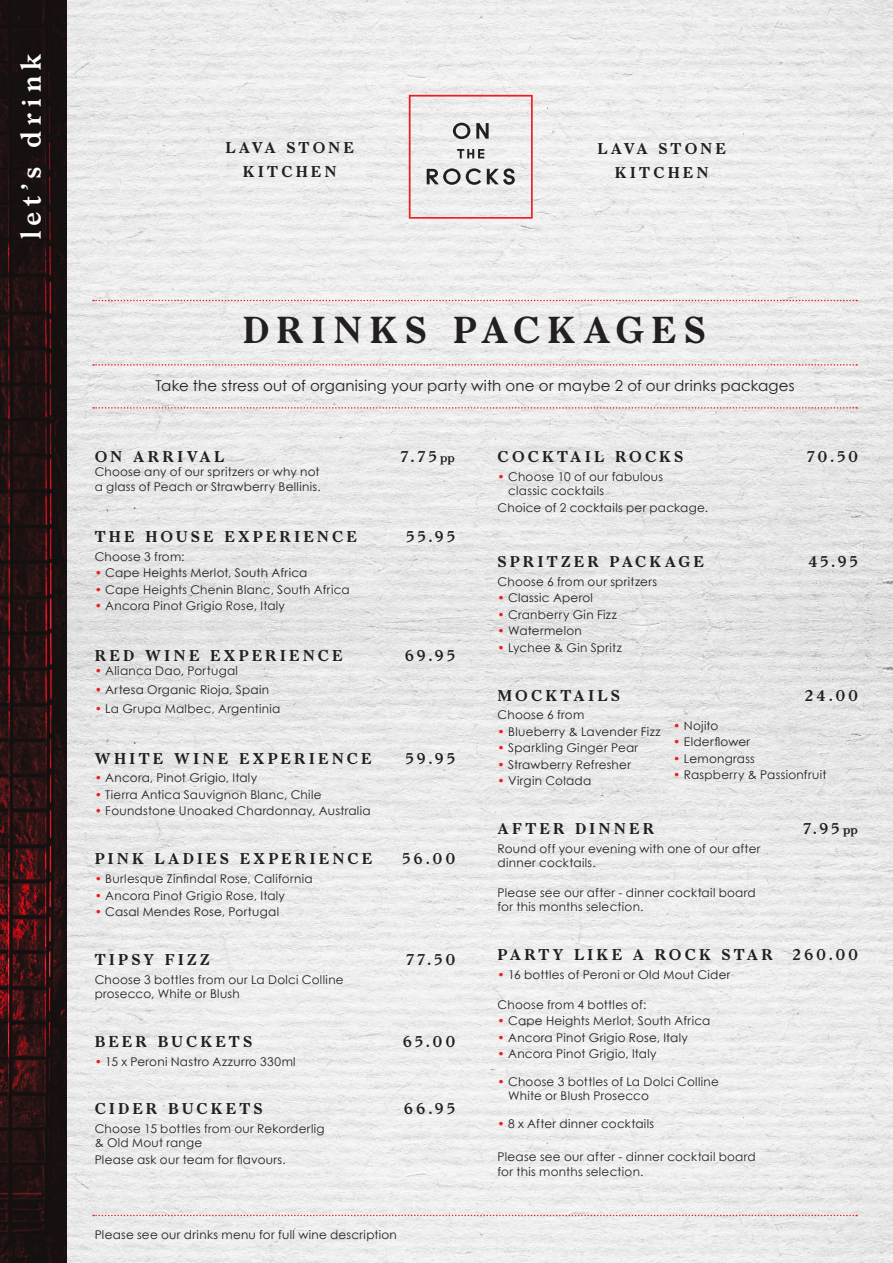
<style>
.page{position:relative;width:893px;height:1263px;background:#fff}
.page>*{position:absolute;margin:0;border:0;box-sizing:border-box;transform-origin:0 0}
.t1{font:600 36px "Larish Neue";letter-spacing:.185em;color:#231f20}
.t2{font:600 27px "Larish Neue";letter-spacing:.215em;color:#fff}
.t3{font:600 15px/24.5px "Larish Neue";letter-spacing:.205em;color:#231f20;text-align:center}
.t4{font:15px "Century Gothic";letter-spacing:.01em;color:#231f20}
.t5{font:12px/14.4px "Century Gothic";letter-spacing:.02em;color:#231f20}
.s1{font-size:12px}
.s2{color:#ee1d23}
</style>
<div class="page">
<img style="left:67px;top:0;width:826px;height:624px">
<img style="left:67px;top:624px;width:826px;height:639px">
<div style="left:409px;top:95px;width:124px;height:124px;border:2px solid #ee1d23"></div>
<svg style="left:427px;top:168px;width:54px;height:17px"></svg>
<svg style="left:487px;top:168px;width:28px;height:17px"></svg>
<svg style="left:457px;top:149px;width:27px;height:9px"></svg>
<svg style="left:476px;top:123px;width:13px;height:16px"></svg>
<svg style="left:453px;top:123px;width:17px;height:16px"></svg>
<svg style="left:93px;top:364px;width:764px;height:2px;background:#ebb3b4"></svg>
<svg style="left:93px;top:407px;width:764px;height:2px;background:#eab2b4"></svg>
<svg style="left:93px;top:300px;width:764px;height:1px"></svg>
<svg style="left:93px;top:1215px;width:764px;height:1px"></svg>
<img style="left:0;top:0;width:67px;height:1263px">
<p class="t2" style="left:10px;top:239px;width:187px;rotate:-90deg">let’s drink</p>
<p class="t3" style="left:225px;top:134px;width:130px">LAVA STONE<br>KITCHEN</p>
<p class="t3" style="left:597px;top:135px;width:130px">LAVA STONE<br>KITCHEN</p>
<p class="t1" style="left:242px;top:302px;width:465px">DRINKS PACKAGES</p>
<p class="t4" style="left:155px;top:376px;width:641px">Take the stress out of organising your party with one or maybe 2 of our drinks packages</p>
<p class="t3" style="left:95px;top:443px;width:131px">ON ARRIVAL</p>
<p class="t3" style="left:401px;top:443px;width:56px">7.75<span class="s1">pp</span></p>
<p class="t5" style="left:95px;top:465px;width:228px">Choose any of our spritzers or why not a glass of Peach or Strawberry Bellinis.</p>
<p class="t3" style="left:95px;top:523px;width:264px">THE HOUSE EXPERIENCE</p>
<p class="t3" style="left:406px;top:523px;width:51px">55.95</p>
<p class="t5" style="left:95px;top:549px;width:91px">Choose 3 from:</p>
<p class="t5" style="left:95px;top:565px;width:214px"><span class="s2">•</span> Cape Heights Merlot, South Africa</p>
<p class="t5" style="left:95px;top:582px;width:257px"><span class="s2">•</span> Cape Heights Chenin Blanc, South Africa</p>
<p class="t5" style="left:95px;top:598px;width:192px"><span class="s2">•</span> Ancora Pinot Grigio Rose, Italy</p>
<p class="t3" style="left:95px;top:642px;width:250px">RED WINE EXPERIENCE</p>
<p class="t3" style="left:405px;top:642px;width:52px">69.95</p>
<p class="t5" style="left:95px;top:664px;width:145px"><span class="s2">•</span> Alianca Dao, Portugal</p>
<p class="t5" style="left:95px;top:682px;width:176px"><span class="s2">•</span> Artesa Organic Rioja, Spain</p>
<p class="t5" style="left:95px;top:701px;width:187px"><span class="s2">•</span> La Grupa Malbec, Argentinia</p>
<p class="t3" style="left:95px;top:745px;width:279px">WHITE WINE EXPERIENCE</p>
<p class="t3" style="left:406px;top:745px;width:51px">59.95</p>
<p class="t5" style="left:95px;top:771px;width:164px"><span class="s2">•</span> Ancora, Pinot Grigio, Italy</p>
<p class="t5" style="left:95px;top:787px;width:228px"><span class="s2">•</span> Tierra Antica Sauvignon Blanc, Chile</p>
<p class="t5" style="left:95px;top:804px;width:277px"><span class="s2">•</span> Foundstone Unoaked Chardonnay, Australia</p>
<p class="t3" style="left:95px;top:845px;width:279px">PINK LADIES EXPERIENCE</p>
<p class="t3" style="left:402px;top:845px;width:55px">56.00</p>
<p class="t5" style="left:95px;top:871px;width:219px"><span class="s2">•</span> Burlesque Zinfindal Rose, California</p>
<p class="t5" style="left:95px;top:888px;width:192px"><span class="s2">•</span> Ancora Pinot Grigio Rose, Italy</p>
<p class="t5" style="left:95px;top:904px;width:186px"><span class="s2">•</span> Casal Mendes Rose, Portugal</p>
<p class="t3" style="left:95px;top:946px;width:116px">TIPSY FIZZ</p>
<p class="t3" style="left:406px;top:946px;width:50px">77.50</p>
<p class="t5" style="left:95px;top:972px;width:250px">Choose 3 bottles from our La Dolci Colline prosecco, White or Blush</p>
<p class="t3" style="left:95px;top:1028px;width:159px">BEER BUCKETS</p>
<p class="t3" style="left:403px;top:1028px;width:54px">65.00</p>
<p class="t5" style="left:95px;top:1054px;width:202px"><span class="s2">•</span> 15 x Peroni Nastro Azzurro 330ml</p>
<p class="t3" style="left:95px;top:1095px;width:170px">CIDER BUCKETS</p>
<p class="t3" style="left:404px;top:1095px;width:53px">66.95</p>
<p class="t5" style="left:95px;top:1121px;width:231px">Choose 15 bottles from our Rekorderlig &amp; Old Mout range</p>
<p class="t5" style="left:95px;top:1152px;width:193px">Please ask our team for flavours.</p>
<p class="t5" style="left:95px;top:1227px;width:304px">Please see our drinks menu for full wine description</p>
<p class="t3" style="left:498px;top:443px;width:187px">COCKTAIL ROCKS</p>
<p class="t3" style="left:807px;top:443px;width:52px">70.50</p>
<p class="t5" style="left:508px;top:469px;width:156px;text-indent:-11px"><span class="s2">•</span> Choose 10 of our fabulous classic cocktails</p>
<p class="t5" style="left:498px;top:500px;width:212px">Choice of 2 cocktails per package.</p>
<p class="t3" style="left:498px;top:548px;width:208px">SPRITZER PACKAGE</p>
<p class="t3" style="left:808px;top:548px;width:51px">45.95</p>
<p class="t5" style="left:498px;top:574px;width:161px">Choose 6 from our spritzers</p>
<p class="t5" style="left:498px;top:590px;width:97px"><span class="s2">•</span> Classic Aperol</p>
<p class="t5" style="left:498px;top:607px;width:121px"><span class="s2">•</span> Cranberry Gin Fizz</p>
<p class="t5" style="left:498px;top:623px;width:86px"><span class="s2">•</span> Watermelon</p>
<p class="t5" style="left:498px;top:640px;width:126px"><span class="s2">•</span> Lychee &amp; Gin Spritz</p>
<p class="t3" style="left:498px;top:682px;width:124px">MOCKTAILS</p>
<p class="t3" style="left:805px;top:682px;width:54px">24.00</p>
<p class="t5" style="left:498px;top:707px;width:88px">Choose 6 from</p>
<p class="t5" style="left:498px;top:724px;width:164px"><span class="s2">•</span> Blueberry &amp; Lavender Fizz</p>
<p class="t5" style="left:498px;top:741px;width:142px"><span class="s2">•</span> Sparkling Ginger Pear</p>
<p class="t5" style="left:498px;top:757px;width:135px"><span class="s2">•</span> Strawberry Refresher</p>
<p class="t5" style="left:498px;top:774px;width:95px"><span class="s2">•</span> Virgin Colada</p>
<p class="t3" style="left:498px;top:815px;width:158px">AFTER DINNER</p>
<p class="t3" style="left:803px;top:815px;width:56px">7.95 <span class="s1">pp</span></p>
<p class="t5" style="left:498px;top:841px;width:264px">Round off your evening with one of our after dinner cocktails.</p>
<p class="t5" style="left:498px;top:885px;width:260px">Please see our after - dinner cocktail board for this months selection.</p>
<p class="t3" style="left:498px;top:941px;width:277px">PARTY LIKE A ROCK STAR</p>
<p class="t3" style="left:793px;top:941px;width:67px">260.00</p>
<p class="t5" style="left:498px;top:967px;width:234px"><span class="s2">•</span> 16 bottles of Peroni or Old Mout Cider</p>
<p class="t5" style="left:498px;top:997px;width:150px">Choose from 4 bottles of:</p>
<p class="t5" style="left:498px;top:1013px;width:214px"><span class="s2">•</span> Cape Heights Merlot, South Africa</p>
<p class="t5" style="left:498px;top:1030px;width:192px"><span class="s2">•</span> Ancora Pinot Grigio Rose, Italy</p>
<p class="t5" style="left:498px;top:1047px;width:160px"><span class="s2">•</span> Ancora Pinot Grigio, Italy</p>
<p class="t5" style="left:508px;top:1074px;width:212px;text-indent:-11px"><span class="s2">•</span> Choose 3 bottles of La Dolci Colline<br>White or Blush Prosecco</p>
<p class="t5" style="left:498px;top:1116px;width:158px"><span class="s2">•</span> 8 x After dinner cocktails</p>
<p class="t5" style="left:498px;top:1149px;width:260px">Please see our after - dinner cocktail board for this months selection.</p>
<p class="t5" style="left:673px;top:718px;width:47px"><span class="s2">•</span> Nojito</p>
<p class="t5" style="left:673px;top:735px;width:78px"><span class="s2">•</span> Elderflower</p>
<p class="t5" style="left:673px;top:751px;width:83px"><span class="s2">•</span> Lemongrass</p>
<p class="t5" style="left:673px;top:768px;width:155px"><span class="s2">•</span> Raspberry &amp; Passionfruit</p>
</div>
